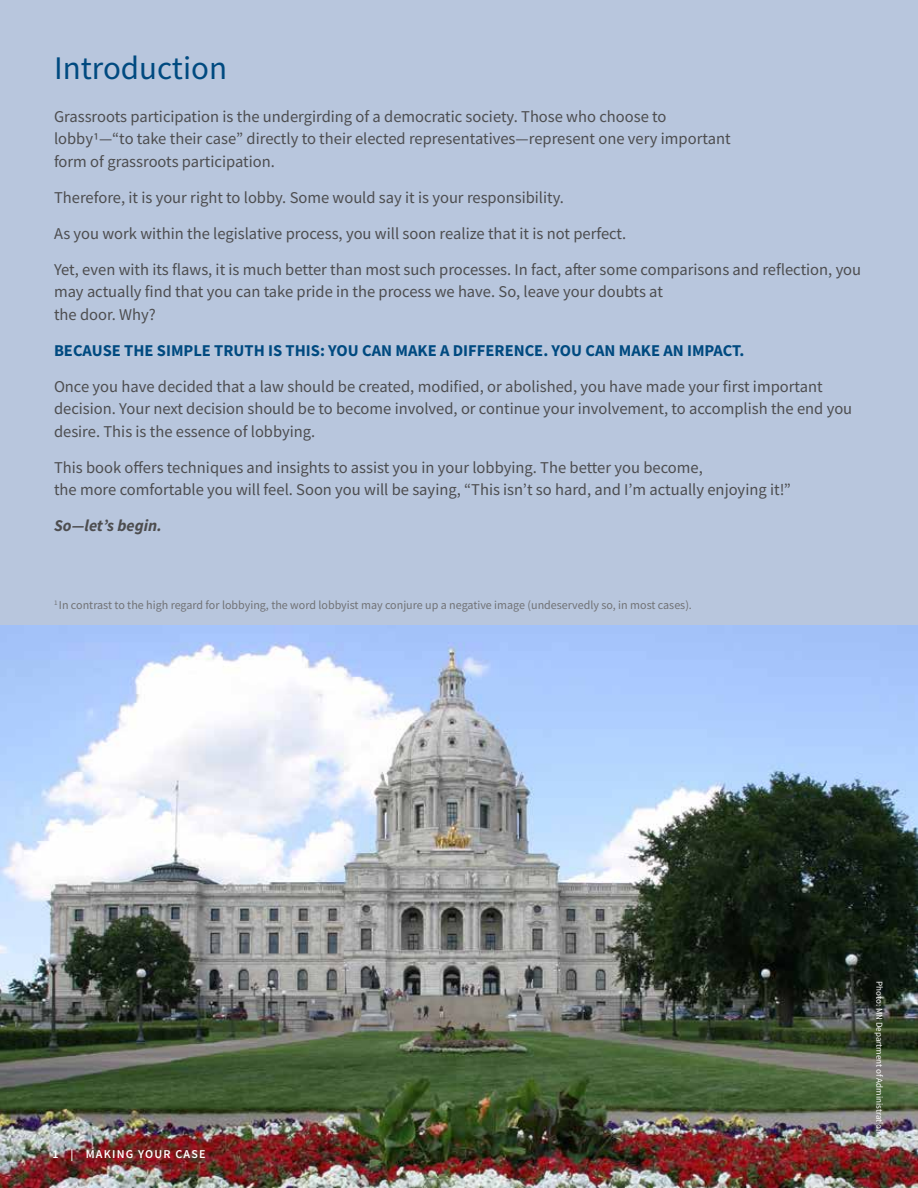
<style>
.page{position:relative;width:918px;height:1188px;background:#fff}
.page>*{position:absolute;margin:0;border:0;box-sizing:border-box;transform-origin:0 0}
.t1{font:33px "Source Sans Pro";color:#004a80}
.t2{font:16.5px/22.5px "Source Sans Pro";color:#4d4d4f}
.t3{font:700 16.5px "Source Sans Pro";color:#004a80}
.t4{font:italic 700 16.5px "Source Sans Pro";color:#4d4d4f}
.t5{font:12px "Source Sans Pro";color:#717275}
.t6{font:600 12px "Source Sans Pro";letter-spacing:.1em;color:#fff}
.t7{font:9px "Source Sans Pro";color:#fff}
</style>
<div class="page">
<div style="left:0;top:0;width:918px;height:1187px;background:#b8c6dd"></div>
<img style="left:0;top:625px;width:917px;height:563px">
<h1 class="t1" style="left:54px;top:47px;width:175px">Introduction</h1>
<p class="t2" style="left:54px;top:105px;width:678px">Grassroots participation is the undergirding of a democratic society. Those who choose to lobby1—“to take their case” directly to their elected representatives—represent one very important form of grassroots participation.</p>
<p class="t2" style="left:54px;top:186px;width:512px">Therefore, it is your right to lobby. Some would say it is your responsibility.</p>
<p class="t2" style="left:54px;top:222px;width:574px">As you work within the legislative process, you will soon realize that it is not perfect.</p>
<p class="t2" style="left:54px;top:258px;width:809px">Yet, even with its flaws, it is much better than most such processes. In fact, after some comparisons and reflection, you may actually find that you can take pride in the process we have. So, leave your doubts at<br>the door. Why?</p>
<h4 class="t3" style="left:54px;top:339px;width:692px">BECAUSE THE SIMPLE TRUTH IS THIS: YOU CAN MAKE A DIFFERENCE. YOU CAN MAKE AN IMPACT.</h4>
<p class="t2" style="left:54px;top:375px;width:800px">Once you have decided that a law should be created, modified, or abolished, you have made your first important decision. Your next decision should be to become involved, or continue your involvement, to accomplish the end you desire. This is the essence of lobbying.</p>
<p class="t2" style="left:54px;top:456px;width:738px">This book offers techniques and insights to assist you in your lobbying. The better you become,<br>the more comfortable you will feel. Soon you will be saying, “This isn’t so hard, and I’m actually enjoying it!”</p>
<p class="t4" style="left:54px;top:514px;width:110px">So—let’s begin.</p>
<p class="t5" style="left:54px;top:597px;width:639px"><sup>1</sup> In contrast to the high regard for lobbying, the word lobbyist may conjure up a negative image (undeservedly so, in most cases).</p>
<p class="t6" style="left:52px;top:1146px;width:155px">1 | MAKING YOUR CASE</p>
<p class="t7" style="left:885px;top:981px;width:154px;rotate:90deg">Photo: MN Department of Administration</p>
</div>
